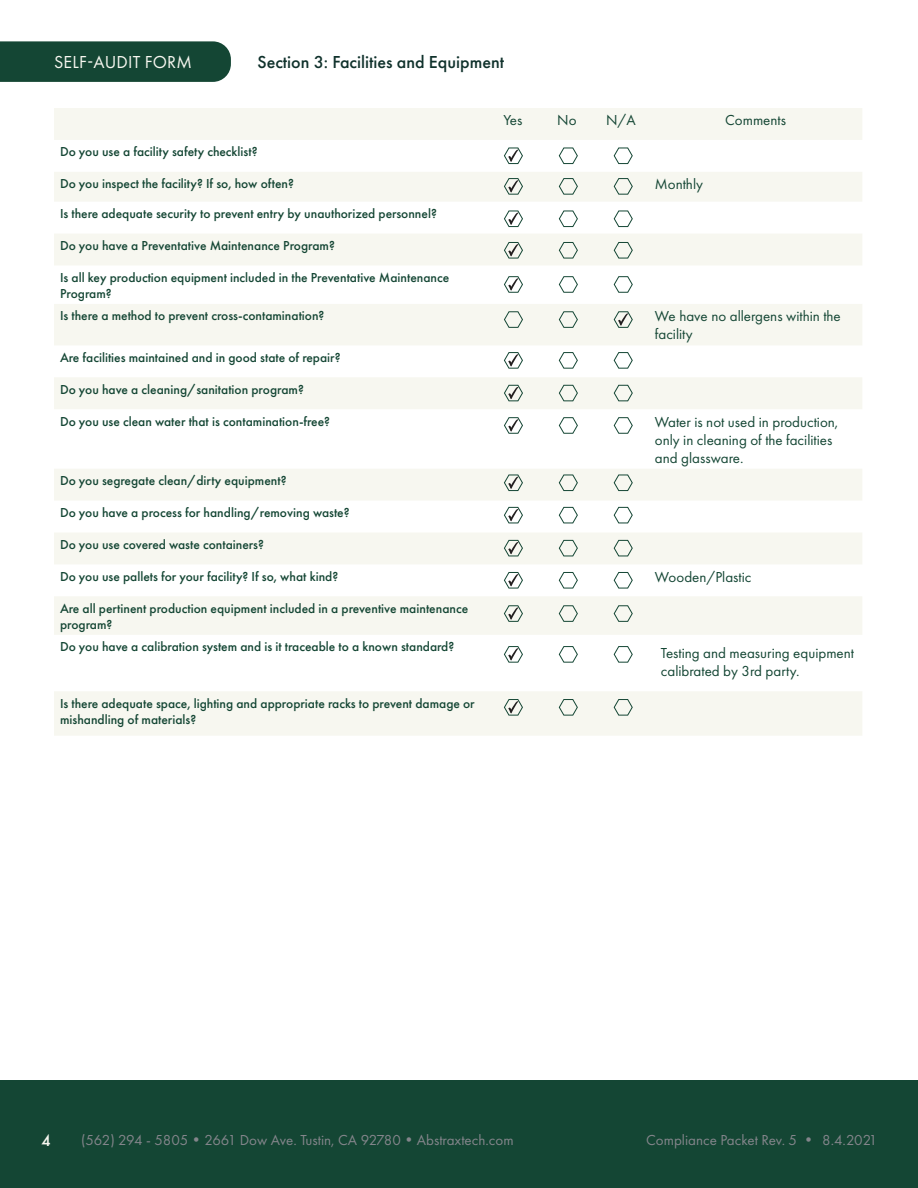
<style>
.page{position:relative;width:918px;height:1188px;background:#fff}
.page>*{position:absolute;margin:0;border:0;box-sizing:border-box;transform-origin:0 0}
.Sections{font:500 18px "Futura PT";color:#0f312b}
.Paragraph_Style_2{font:18px "Futura PT";letter-spacing:.01em;color:#f7f7f0}
.t1{font:15px/18px "Futura PT";color:#144634}
.t2{font:15px "Futura PT";color:#84858b}
.t3{font:500 15px "Futura";color:#f7f7f0}
.sections{font:500 13.5px/16.2px "Futura PT";color:#144634}
.s1{font-family:"Menlo"}
</style>
<div class="page">
<div style="left:0;top:1080px;width:918px;height:108px;background:#144634"></div>
<div style="left:0;top:41px;width:231px;height:41px;background:#144634"></div>
<svg style="left:54px;top:108px;width:808px;height:628px"></svg>
<svg style="left:613px;top:147px;width:20px;height:17px"></svg>
<svg style="left:613px;top:178px;width:20px;height:17px"></svg>
<svg style="left:613px;top:210px;width:20px;height:17px"></svg>
<svg style="left:613px;top:241px;width:20px;height:18px"></svg>
<svg style="left:613px;top:276px;width:20px;height:17px"></svg>
<svg style="left:613px;top:311px;width:20px;height:17px"></svg>
<svg style="left:613px;top:352px;width:20px;height:17px"></svg>
<svg style="left:613px;top:384px;width:20px;height:18px"></svg>
<svg style="left:613px;top:417px;width:20px;height:17px"></svg>
<svg style="left:613px;top:474px;width:20px;height:17px"></svg>
<svg style="left:613px;top:506px;width:20px;height:18px"></svg>
<svg style="left:613px;top:539px;width:20px;height:18px"></svg>
<svg style="left:613px;top:571px;width:20px;height:18px"></svg>
<svg style="left:613px;top:605px;width:20px;height:17px"></svg>
<svg style="left:613px;top:646px;width:20px;height:17px"></svg>
<svg style="left:613px;top:699px;width:20px;height:17px"></svg>
<svg style="left:558px;top:147px;width:20px;height:17px"></svg>
<svg style="left:559px;top:178px;width:19px;height:17px"></svg>
<svg style="left:559px;top:210px;width:19px;height:17px"></svg>
<svg style="left:559px;top:241px;width:19px;height:18px"></svg>
<svg style="left:559px;top:276px;width:19px;height:17px"></svg>
<svg style="left:559px;top:311px;width:19px;height:17px"></svg>
<svg style="left:558px;top:352px;width:20px;height:17px"></svg>
<svg style="left:559px;top:384px;width:19px;height:18px"></svg>
<svg style="left:559px;top:417px;width:19px;height:17px"></svg>
<svg style="left:558px;top:474px;width:20px;height:17px"></svg>
<svg style="left:558px;top:506px;width:20px;height:18px"></svg>
<svg style="left:558px;top:539px;width:20px;height:18px"></svg>
<svg style="left:558px;top:571px;width:20px;height:18px"></svg>
<svg style="left:558px;top:605px;width:20px;height:17px"></svg>
<svg style="left:558px;top:646px;width:20px;height:17px"></svg>
<svg style="left:558px;top:699px;width:20px;height:17px"></svg>
<svg style="left:504px;top:147px;width:19px;height:17px"></svg>
<svg style="left:504px;top:178px;width:19px;height:17px"></svg>
<svg style="left:504px;top:210px;width:19px;height:17px"></svg>
<svg style="left:504px;top:241px;width:19px;height:18px"></svg>
<svg style="left:504px;top:276px;width:19px;height:17px"></svg>
<svg style="left:504px;top:311px;width:19px;height:17px"></svg>
<svg style="left:504px;top:352px;width:19px;height:17px"></svg>
<svg style="left:504px;top:384px;width:19px;height:18px"></svg>
<svg style="left:504px;top:417px;width:19px;height:17px"></svg>
<svg style="left:504px;top:474px;width:19px;height:17px"></svg>
<svg style="left:504px;top:506px;width:19px;height:18px"></svg>
<svg style="left:504px;top:539px;width:19px;height:18px"></svg>
<svg style="left:504px;top:571px;width:19px;height:18px"></svg>
<svg style="left:504px;top:605px;width:19px;height:17px"></svg>
<svg style="left:504px;top:646px;width:19px;height:17px"></svg>
<svg style="left:504px;top:699px;width:19px;height:17px"></svg>
<p class="Paragraph_Style_2" style="left:54px;top:51px;width:139px">SELF-AUDIT FORM</p>
<p class="Sections" style="left:257px;top:51px;width:248px">Section 3: Facilities and Equipment</p>
<p class="t1" style="left:504px;top:111px;width:20px">Yes</p>
<p class="t1" style="left:557px;top:111px;width:21px">No</p>
<p class="t1" style="left:606px;top:111px;width:31px">N/A</p>
<p class="t1" style="left:725px;top:111px;width:62px">Comments</p>
<p class="sections" style="left:60px;top:144px;width:199px">Do you use a facility safety checklist?</p>
<p class="sections" style="left:60px;top:176px;width:236px">Do you inspect the facility? If so, how often?</p>
<p class="t1" style="left:655px;top:175px;width:50px">Monthly</p>
<p class="sections" style="left:60px;top:205px;width:378px">Is there adequate security to prevent entry by unauthorized personnel?</p>
<p class="sections" style="left:60px;top:237px;width:276px">Do you have a Preventative Maintenance Program?</p>
<p class="sections" style="left:60px;top:269px;width:391px">Is all key production equipment included in the Preventative Maintenance<br>Program?</p>
<p class="sections" style="left:60px;top:308px;width:266px">Is there a method to prevent cross-contamination?</p>
<p class="t1" style="left:655px;top:307px;width:187px">We have no allergens within the facility</p>
<p class="sections" style="left:60px;top:349px;width:282px">Are facilities maintained and in good state of repair?</p>
<p class="sections" style="left:60px;top:381px;width:245px">Do you have a cleaning/sanitation program?</p>
<p class="sections" style="left:60px;top:413px;width:272px">Do you use clean water that is contamination-free?</p>
<p class="t1" style="left:655px;top:413px;width:185px">Water is not used in production, only in cleaning of the facilities and glassware.</p>
<p class="sections" style="left:60px;top:472px;width:228px">Do you segregate clean/dirty equipment?</p>
<p class="sections" style="left:60px;top:504px;width:291px">Do you have a process for handling/removing waste?</p>
<p class="sections" style="left:60px;top:536px;width:205px">Do you use covered waste containers?</p>
<p class="sections" style="left:60px;top:568px;width:280px">Do you use pallets for your facility? If so, what kind?</p>
<p class="t1" style="left:655px;top:568px;width:98px">Wooden/Plastic</p>
<p class="sections" style="left:60px;top:600px;width:410px">Are all pertinent production equipment included in a preventive maintenance program?</p>
<p class="sections" style="left:60px;top:639px;width:396px">Do you have a calibration system and is it traceable to a known standard?</p>
<p class="t1" style="left:661px;top:644px;width:195px">Testing and measuring equipment calibrated by 3rd party.</p>
<p class="sections" style="left:60px;top:695px;width:416px">Is there adequate space, lighting and appropriate racks to prevent damage or mishandling of materials?</p>
<p class="t3" style="left:41px;top:1131px;width:11px">4</p>
<p class="t2" style="left:81px;top:1132px;width:434px">(562) 294 - 5805 <span class="s1">•</span> 2661 Dow Ave. Tustin, CA 92780 <span class="s1">•</span> Abstraxtech.com</p>
<p class="t2" style="left:646px;top:1132px;width:233px">Compliance Packet Rev. 5 <span class="s1">•</span> 8.4.2021</p>
</div>
